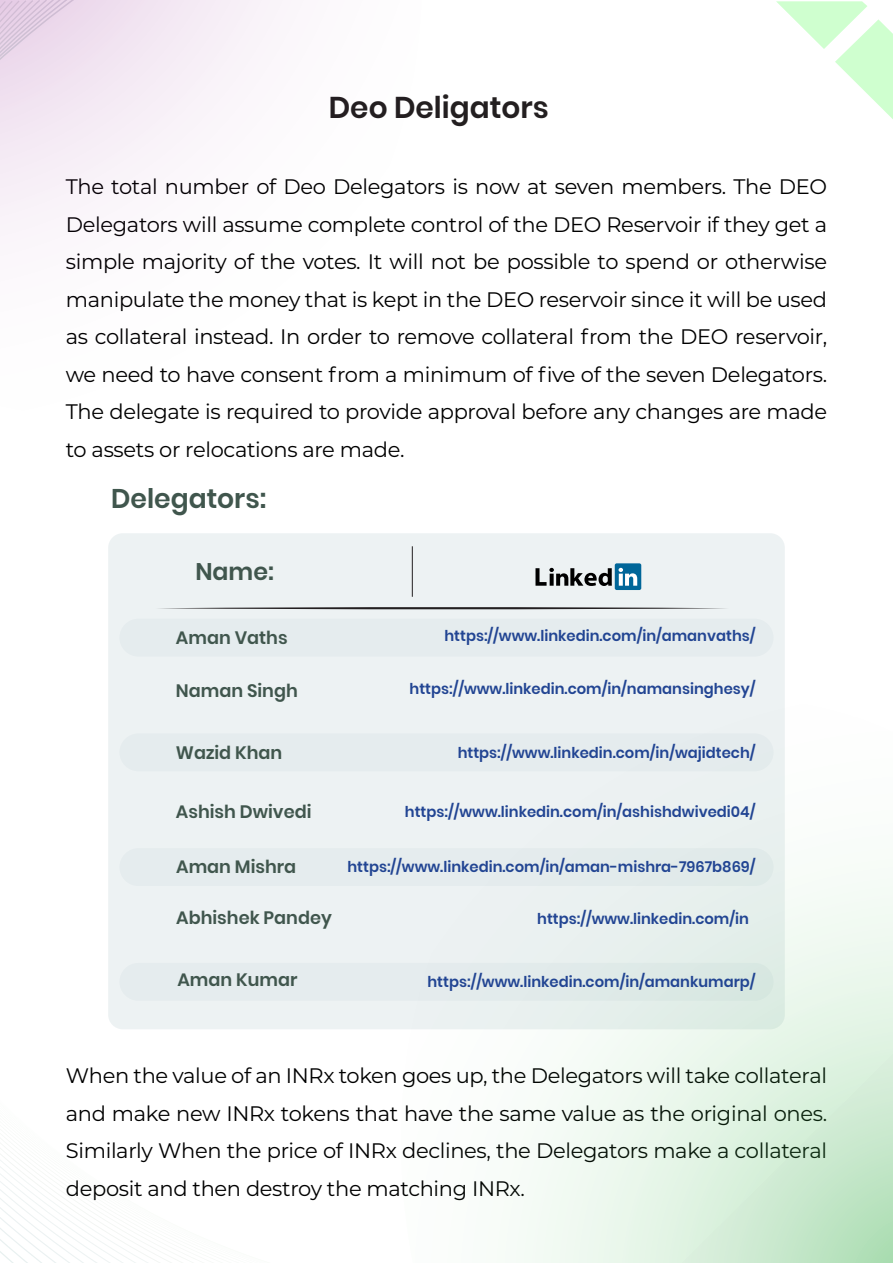
<style>
.page{position:relative;width:893px;height:1263px;background:#fff}
.page>*{position:absolute;margin:0;border:0;box-sizing:border-box;transform-origin:0 0}
.t1{font:600 30px "Poppins";color:#231f20}
.t2{font:600 27px "Poppins";color:#40564d}
.t3{font:600 24px "Poppins";color:#40564d}
.t4{font:21px/37.5px "Montserrat";letter-spacing:-.015em;color:#000;text-align:justify}
.t5{font:600 18px "Poppins";color:#40564d}
.t6{font:600 15px "Poppins";color:#224593}
</style>
<div class="page">
<div style="left:108px;top:533px;width:677px;height:496px;background:#edf2f3;border-radius:15px"></div>
<div style="left:119px;top:619px;width:655px;height:38px;background:#e5ecee;border-radius:19px"></div>
<svg style="left:576px;top:848px;width:317px;height:206px"></svg>
<svg style="left:576px;top:1054px;width:317px;height:209px;background:#dbf0de"></svg>
<svg style="left:776px;top:1px;width:117px;height:118px"></svg>
<svg style="left:559px;top:963px;width:17px;height:300px;fill:#f1faf2"></svg>
<div style="left:223px;top:4px;width:17px;height:92px;background:#f8f2f8"></div>
<div style="left:206px;top:4px;width:17px;height:111px;background:#f8f1f8"></div>
<div style="left:190px;top:3px;width:16px;height:128px;background:#f7f0f7"></div>
<div style="left:173px;top:3px;width:17px;height:144px;background:#f7eff7"></div>
<svg style="left:156px;top:3px;width:17px;height:1260px"></svg>
<svg style="left:139px;top:3px;width:17px;height:1260px"></svg>
<svg style="left:122px;top:2px;width:17px;height:1261px"></svg>
<svg style="left:106px;top:2px;width:16px;height:1261px"></svg>
<svg style="left:89px;top:2px;width:17px;height:1261px"></svg>
<svg style="left:74px;top:2px;width:15px;height:1261px"></svg>
<svg style="left:0;top:0;width:74px;height:1263px"></svg>
<svg style="left:156px;top:607px;width:570px;height:3px"></svg>
<hr style="left:412px;top:546px;width:1px;height:51px;background:#231f20">
<div style="left:615px;top:563px;width:26px;height:27px;background:#069;border-radius:2px"></div>
<svg style="left:535px;top:568px;width:77px;height:18px"></svg>
<svg style="left:619px;top:568px;width:18px;height:18px"></svg>
<h1 class="t1" style="left:329px;top:90px;width:221px">Deo Deligators</h1>
<p class="t4" style="left:66px;top:167px;width:763px">The total number of Deo Delegators is now at seven members. The DEO Delegators will assume complete control of the DEO Reservoir if they get a simple majority of the votes. It will not be possible to spend or otherwise manipulate the money that is kept in the DEO reservoir since it will be used as collateral instead. In order to remove collateral from the DEO reservoir, we need to have consent from a minimum of five of the seven Delegators.<br>The delegate is required to provide approval before any changes are made to assets or relocations are made.</p>
<p class="t2" style="left:111px;top:483px;width:157px">Delegators:</p>
<p class="t3" style="left:195px;top:557px;width:80px">Name:</p>
<p class="t5" style="left:176px;top:627px;width:113px">Aman Vaths</p>
<p class="t6" style="left:444px;top:627px;width:312px">https://www.linkedin.com/in/amanvaths/</p>
<p class="t5" style="left:176px;top:680px;width:123px">Naman Singh</p>
<p class="t6" style="left:410px;top:680px;width:347px">https://www.linkedin.com/in/namansinghesy/</p>
<p class="t5" style="left:176px;top:743px;width:108px">Wazid Khan</p>
<p class="t6" style="left:458px;top:744px;width:299px">https://www.linkedin.com/in/wajidtech/</p>
<p class="t5" style="left:176px;top:801px;width:137px">Ashish Dwivedi</p>
<p class="t6" style="left:405px;top:802px;width:352px">https://www.linkedin.com/in/ashishdwivedi04/</p>
<p class="t5" style="left:176px;top:856px;width:122px">Aman Mishra</p>
<p class="t6" style="left:347px;top:858px;width:409px">https://www.linkedin.com/in/aman-mishra-7967b869/</p>
<p class="t5" style="left:176px;top:907px;width:157px">Abhishek Pandey</p>
<p class="t6" style="left:537px;top:910px;width:213px">https://www.linkedin.com/in</p>
<p class="t5" style="left:177px;top:970px;width:121px">Aman Kumar</p>
<p class="t6" style="left:427px;top:973px;width:329px">https://www.linkedin.com/in/amankumarp/</p>
<p class="t4" style="left:66px;top:1056px;width:763px">When the value of an INRx token goes up, the Delegators will take collateral and make new INRx tokens that have the same value as the original ones.<br>Similarly When the price of INRx declines, the Delegators make a collateral deposit and then destroy the matching INRx.</p>
</div>
